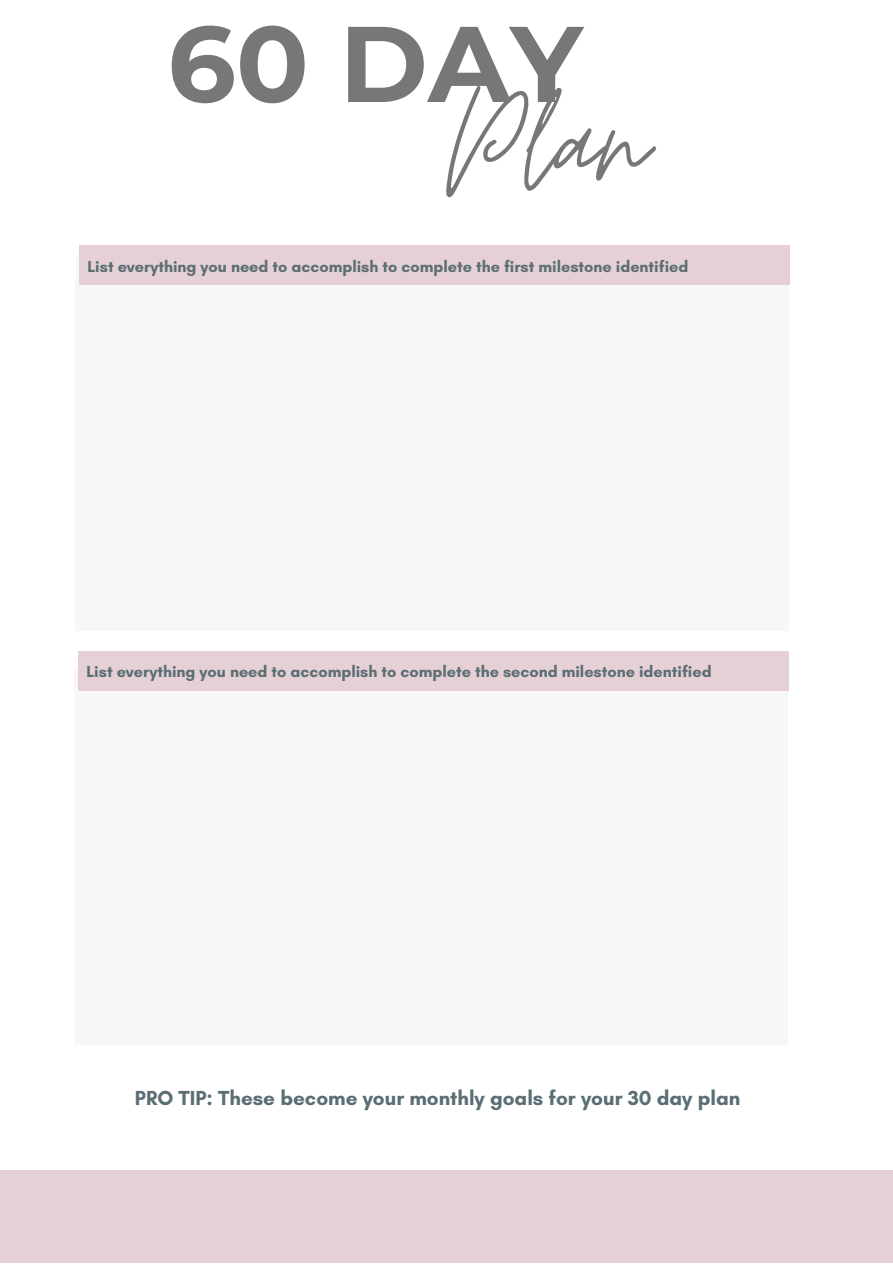
<style>
.page{position:relative;width:893px;height:1264px;background:#fff}
.page>*{position:absolute;margin:0;border:0;box-sizing:border-box;transform-origin:0 0}
.t1{font:160.95px "Moon Time";color:#777}
.t2{font:700 107.25px "Montserrat";color:#777}
.t3{font:700 20.7px "Glacial Indifference";color:#5b6e74}
.t4{font:700 16.2px "Glacial Indifference";color:#5b6e74}
</style>
<div class="page">
<div style="left:0;top:1170px;width:892px;height:92px;background:#e5d0d5"></div>
<div style="left:76px;top:256px;width:713px;height:375px;background:#f5f5f5"></div>
<div style="left:79px;top:246px;width:710px;height:39px;background:#e5d0d5"></div>
<div style="left:75px;top:670px;width:713px;height:374px;background:#f5f5f5"></div>
<div style="left:78px;top:651px;width:710px;height:39px;background:#e5d0d5"></div>
<h2 class="t2" style="left:167px;top:-2px;width:416px">60 DAY</h2>
<h1 class="t1" style="left:446px;top:45px;width:203px">Plan</h1>
<p class="t4" style="left:87px;top:256px;width:602px">List everything you need to accomplish to complete the first milestone identified</p>
<p class="t4" style="left:86px;top:661px;width:626px">List everything you need to accomplish to complete the second milestone identified</p>
<p class="t3" style="left:135px;top:1084px;width:606px">PRO TIP: These become your monthly goals for your 30 day plan</p>
</div>
